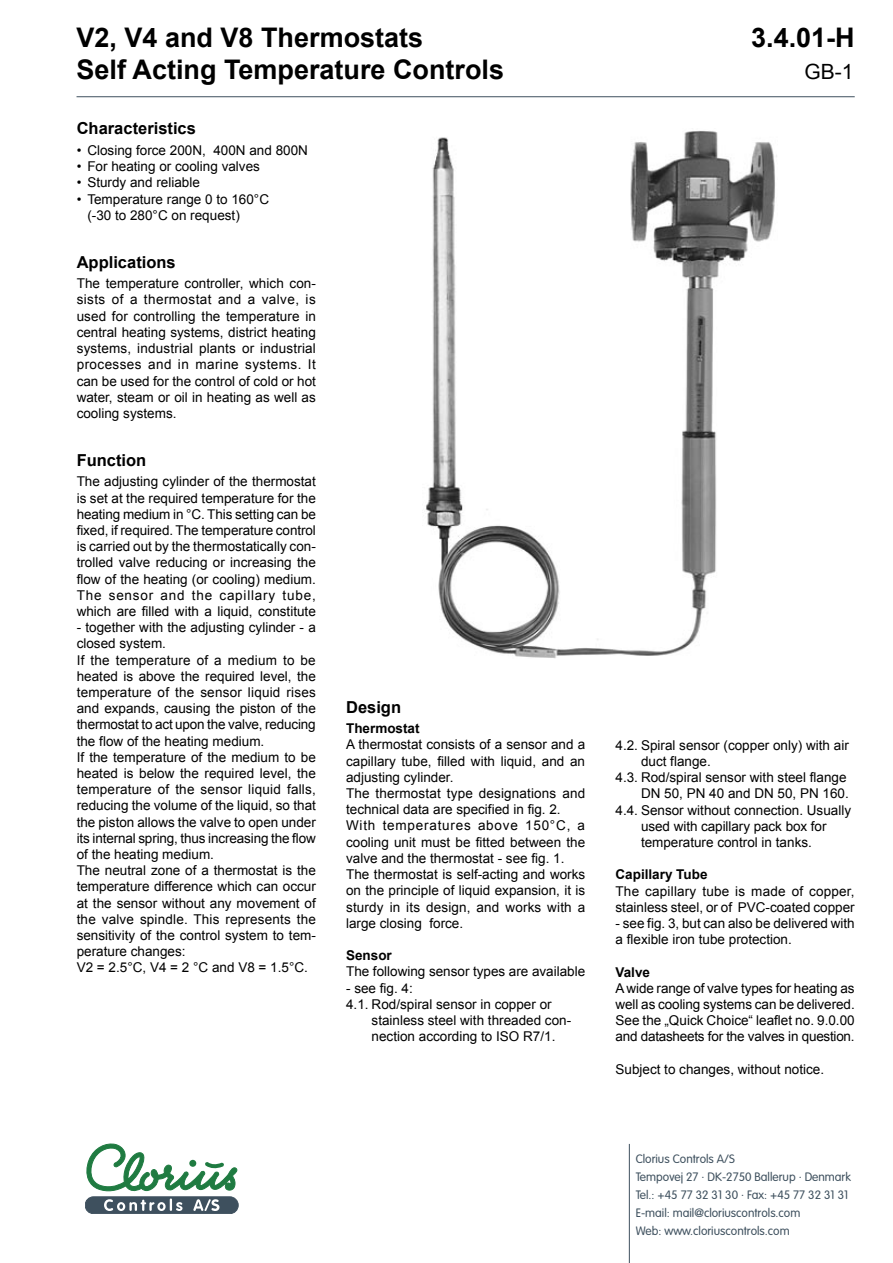
<style>
.page{position:relative;width:893px;height:1263px;background:#fff}
.page>*{position:absolute;margin:0;border:0;box-sizing:border-box;transform-origin:0 0}
.t1{font:700 27px "Arial";color:#000}
.t2{font:21px "Arial";color:#000}
.t3{font:700 16.5px "Arial";color:#000}
.t4{font:13.5px/16.2px "Arial";color:#000}
.t5{font:700 13.5px "Arial";color:#000}
.t6{font:300 12px/18px "VAG Rounded";color:#3e505e}
</style>
<div class="page">
<hr style="left:629px;top:1144px;width:1px;height:119px;background:#3e505e">
<hr style="left:77px;top:96px;width:778px;height:1px;background:#3e505e">
<svg style="left:86px;top:1144px;width:151px;height:48px"></svg>
<div style="left:85px;top:1197px;width:153px;height:16px;background:#3e505e;border-radius:8px"></div>
<div style="left:85px;top:1197px;width:153px;height:16px;border:1px solid #3e505e;border-radius:8px"></div>
<svg style="left:104px;top:1198px;width:78px;height:13px"></svg>
<svg style="left:193px;top:1199px;width:26px;height:12px"></svg>
<img style="left:426px;top:131px;width:351px;height:527px">
<h1 class="t1" style="left:77px;top:19px;width:348px">V2, V4 and V8 Thermostats</h1>
<h1 class="t1" style="left:751px;top:19px;width:105px">3.4.01-H</h1>
<h1 class="t1" style="left:77px;top:51px;width:429px">Self Acting Temperature Controls</h1>
<h2 class="t2" style="left:804px;top:57px;width:51px">GB-1</h2>
<p class="t3" style="left:77px;top:117px;width:121px">Characteristics</p>
<p class="t4" style="left:77px;top:142px;width:233px">• Closing force 200N, 400N and 800N</p>
<p class="t4" style="left:77px;top:158px;width:185px">• For heating or cooling valves</p>
<p class="t4" style="left:77px;top:175px;width:125px">• Sturdy and reliable</p>
<p class="t4" style="left:87px;top:191px;width:183px;text-indent:-11px">• Temperature range 0 to 160°C (-30 to 280°C on request)</p>
<p class="t3" style="left:77px;top:250px;width:101px">Applications</p>
<p class="t4" style="left:77px;top:275px;width:241px;text-align:justify">The temperature controller, which con&shy;sists of a thermostat and a valve, is used for controlling the temperature in central heating systems, district heating systems, industrial plants or industrial processes and in marine systems. It can be used for the control of cold or hot water, steam or oil in heating as well as cooling systems.</p>
<p class="t3" style="left:77px;top:448px;width:71px">Function</p>
<p class="t4" style="left:77px;top:473px;width:241px;text-align:justify">The adjusting cylinder of the thermostat is set at the required temperature for the heating medium in °C. This setting can be fixed, if required. The temperature control is carried out by the thermostatically con&shy;trolled valve reducing or increasing the flow of the heating (or cooling) medium.<br>The sensor and the capillary tube, which are filled with a liquid, constitute</p>
<p class="t4" style="left:77px;top:619px;width:241px">- together with the adjusting cylinder - a closed system.<br>If the temperature of a medium to be heated is above the required level, the temperature of the sensor liquid rises and expands, causing the piston of the thermostat to act upon the valve, reducing the flow of the heating medium.<br>If the temperature of the medium to be heated is below the required level, the temperature of the sensor liquid falls, reducing the volume of the liquid, so that the piston allows the valve to open under its internal spring, thus increasing the flow of the heating medium.<br>The neutral zone of a thermostat is the temperature difference which can occur at the sensor without any movement of the valve spindle. This represents the sensitivity of the control system to tem&shy;perature changes:<br>V2 = 2.5°C, V4 = 2 °C and V8 = 1.5°C.</p>
<p class="t3" style="left:346px;top:695px;width:57px">Design</p>
<p class="t5" style="left:346px;top:719px;width:75px">Thermostat</p>
<p class="t4" style="left:346px;top:736px;width:241px">A thermostat consists of a sensor and a capillary tube, filled with liquid, and an adjusting cylinder.<br>The thermostat type designations and technical data are specified in fig. 2.<br>With temperatures above 150°C, a cooling unit must be fitted between the valve and the thermostat - see fig. 1.<br>The thermostat is self-acting and works on the principle of liquid expansion, it is sturdy in its design, and works with a large closing force.</p>
<p class="t5" style="left:346px;top:946px;width:47px">Sensor</p>
<p class="t4" style="left:346px;top:963px;width:241px">The following sensor types are available</p>
<p class="t4" style="left:346px;top:979px;width:68px">- see fig. 4:</p>
<p class="t4" style="left:346px;top:996px;width:207px">4.1. Rod/spiral sensor in copper or</p>
<p class="t4" style="left:372px;top:1012px;width:201px">stainless steel with threaded con-</p>
<p class="t4" style="left:372px;top:1028px;width:185px">nection according to ISO R7/1.</p>
<p class="t4" style="left:615px;top:737px;width:235px">4.2. Spiral sensor (copper only) with air</p>
<p class="t4" style="left:641px;top:753px;width:71px">duct flange.</p>
<p class="t4" style="left:615px;top:769px;width:233px">4.3. Rod/spiral sensor with steel flange</p>
<p class="t4" style="left:641px;top:785px;width:209px">DN 50, PN 40 and DN 50, PN 160.</p>
<p class="t4" style="left:615px;top:802px;width:237px">4.4. Sensor without connection. Usually</p>
<p class="t4" style="left:641px;top:818px;width:187px">used with capillary pack box for</p>
<p class="t4" style="left:641px;top:834px;width:172px">temperature control in tanks.</p>
<p class="t5" style="left:615px;top:865px;width:94px">Capillary Tube</p>
<p class="t4" style="left:615px;top:883px;width:241px">The capillary tube is made of copper, stainless steel, or of PVC-coated copper</p>
<p class="t4" style="left:615px;top:915px;width:241px">- see fig. 3, but can also be delivered with a flexible iron tube protection.</p>
<p class="t5" style="left:615px;top:962px;width:36px">Valve</p>
<p class="t4" style="left:615px;top:980px;width:241px;text-align:justify">A wide range of valve types for heating as well as cooling systems can be delivered.<br>See the „Quick Choice“ leaflet no. 9.0.00 and datasheets for the valves in question.</p>
<p class="t4" style="left:615px;top:1061px;width:210px">Subject to changes, without notice.</p>
<p class="t6" style="left:636px;top:1150px;width:217px">Clorius Controls A/S<br>Tempovej 27 · DK-2750 Ballerup · Denmark Tel.: +45 77 32 31 30 · Fax: +45 77 32 31 31<br>E-mail: mail@cloriuscontrols.com<br>Web: www.cloriuscontrols.com</p>
</div>
